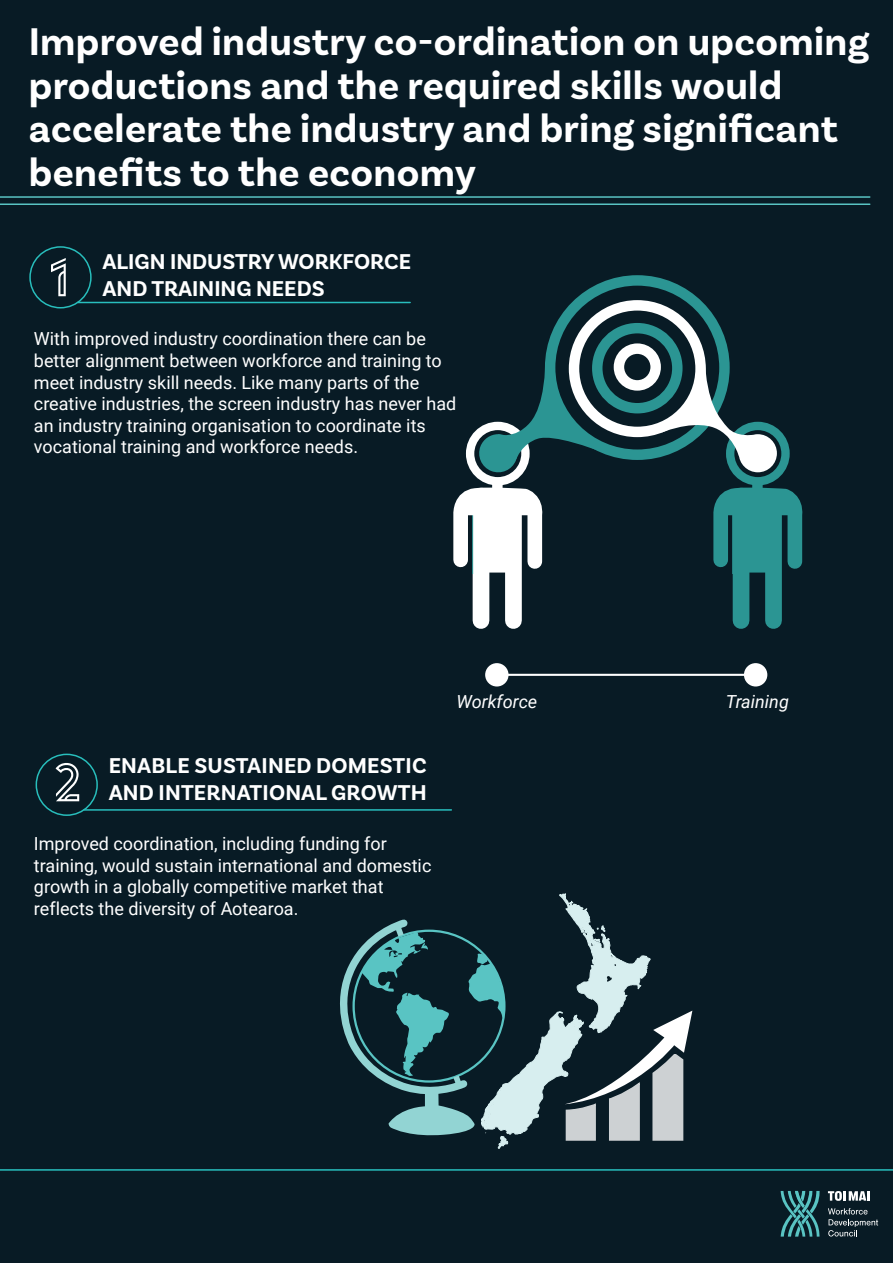
<style>
.page{position:relative;width:893px;height:1263px;background:#081b25}
.page>*{position:absolute;margin:0;border:0;box-sizing:border-box;transform-origin:0 0}
.t1{font:54px "Te Wao Nui O Toi";color:#fff}
.t2{font:700 40.5px/43.5px "Basic Sans";letter-spacing:.01em;color:#fff}
.t3{font:700 22.5px "Basic Sans";letter-spacing:.005em;color:#fff}
.t4{font:18px/21.6px "Roboto";color:#fff}
.t5{font:italic 18px "Roboto";color:#fff}
</style>
<div class="page">
<hr style="left:0;top:1169px;width:893px;height:2px;background:#28bebd">
<svg style="left:828px;top:1191px;width:41px;height:10px"></svg>
<svg style="left:828px;top:1208px;width:50px;height:28px"></svg>
<svg style="left:781px;top:1191px;width:39px;height:45px"></svg>
<hr style="left:0;top:203px;width:870px;height:2px;background:#59c4c3">
<hr style="left:0;top:196px;width:870px;height:2px;background:#59c4c3">
<hr style="left:78px;top:302px;width:332px;height:1px;background:#28bebd">
<div style="left:29px;top:246px;width:63px;height:62px;border:2px solid #28bebc;border-radius:50%"></div>
<hr style="left:84px;top:809px;width:367px;height:2px;background:#28bebd">
<div style="left:36px;top:754px;width:62px;height:62px;border:2px solid #28bebc;border-radius:50%"></div>
<div style="left:485px;top:663px;width:24px;height:23px;background:#fff;border-radius:50%"></div>
<div style="left:744px;top:663px;width:23px;height:23px;background:#fff;border-radius:50%"></div>
<hr style="left:494px;top:674px;width:262px;height:2px;background:#fff">
<div style="left:614px;top:343px;width:47px;height:48px;border:10px solid #fff;border-radius:50%"></div>
<div style="left:726px;top:422px;width:64px;height:63px;border:8px solid #2b9593;border-radius:50%"></div>
<div style="left:592px;top:323px;width:91px;height:90px;border:10px solid #2b9593;border-radius:50%"></div>
<div style="left:569px;top:300px;width:137px;height:137px;border:10px solid #fff;border-radius:50%"></div>
<div style="left:545px;top:275px;width:185px;height:185px;border:10px solid #2b9593;border-radius:50%"></div>
<div style="left:739px;top:434px;width:38px;height:38px;background:#fff;border-radius:50%"></div>
<svg style="left:660px;top:357px;width:93px;height:100px"></svg>
<svg style="left:713px;top:478px;width:89px;height:151px"></svg>
<div style="left:765px;top:501px;width:17px;height:119px;background:#2b9593"></div>
<div style="left:723px;top:498px;width:68px;height:17px;background:#2b9593"></div>
<div style="left:743px;top:506px;width:29px;height:66px;background:#2b9593"></div>
<div style="left:752px;top:483px;width:11px;height:7px;background:#2b9593"></div>
<svg style="left:453px;top:364px;width:143px;height:265px"></svg>
<svg style="left:340px;top:894px;width:352px;height:254px"></svg>
<p class="t2" style="left:29px;top:20px;width:842px">Improved industry co-ordination on upcoming productions and the required skills would accelerate the industry and bring significant benefits to the economy</p>
<p class="t1" style="left:49px;top:249px;width:21px">1</p>
<p class="t3" style="left:102px;top:247px;width:310px">ALIGN INDUSTRY WORKFORCE</p>
<p class="t3" style="left:102px;top:274px;width:224px">AND TRAINING NEEDS</p>
<p class="t4" style="left:34px;top:328px;width:424px">With improved industry coordination there can be better alignment between workforce and training to meet industry skill needs. Like many parts of the creative industries, the screen industry has never had an industry training organisation to coordinate its vocational training and workforce needs.</p>
<p class="t1" style="left:54px;top:754px;width:29px">2</p>
<p class="t3" style="left:109px;top:752px;width:319px">ENABLE SUSTAINED DOMESTIC</p>
<p class="t3" style="left:109px;top:779px;width:319px">AND INTERNATIONAL GROWTH</p>
<p class="t4" style="left:34px;top:832px;width:399px">Improved coordination, including funding for training, would sustain international and domestic growth in a globally competitive market that reflects the diversity of Aotearoa.</p>
<p class="t5" style="left:456px;top:688px;width:82px">Workforce</p>
<p class="t5" style="left:726px;top:688px;width:65px">Training</p>
</div>
